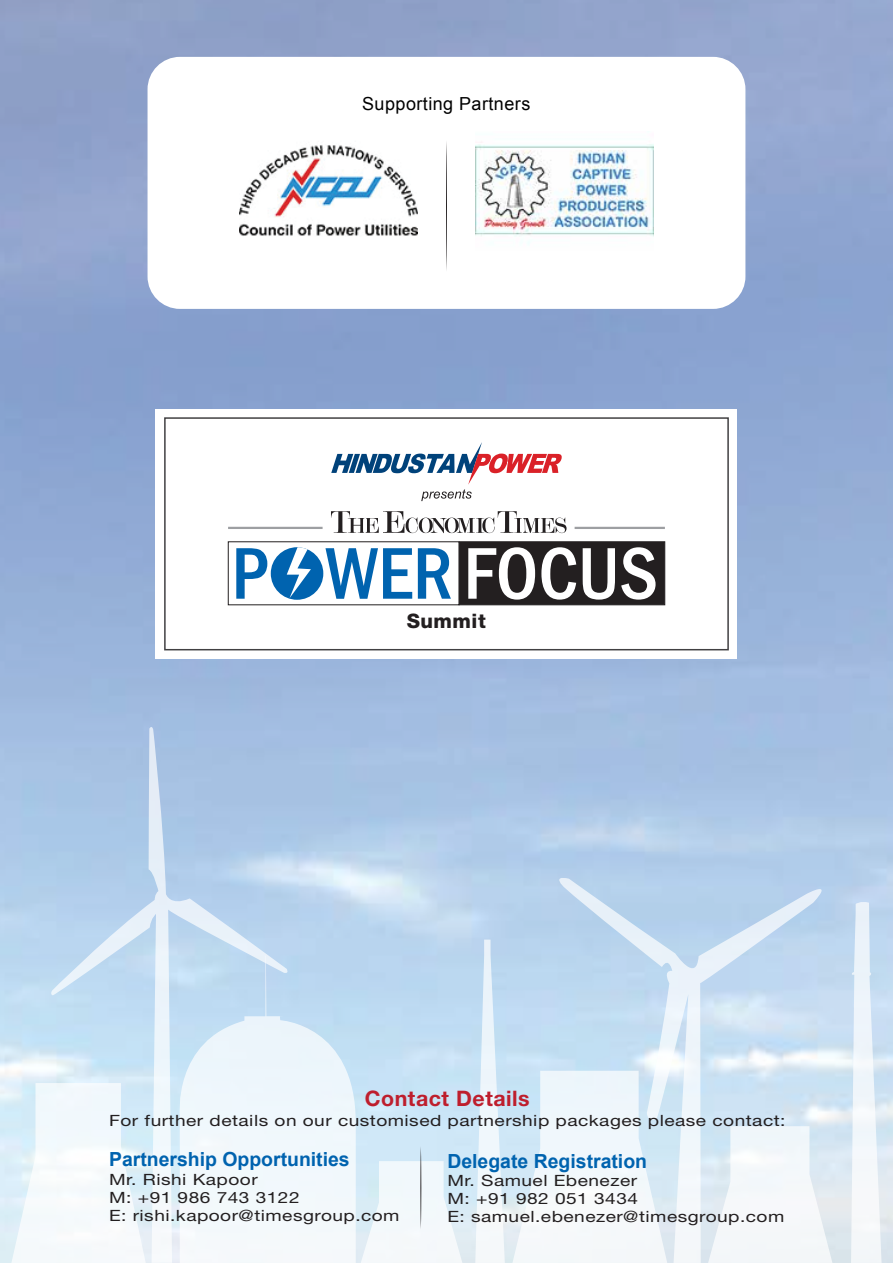
<style>
.page{position:relative;width:893px;height:1263px;background:#fff}
.page>*{position:absolute;margin:0;border:0;box-sizing:border-box;transform-origin:0 0}
.t1{font:700 21.3px "Helvetica Neue LT Std";letter-spacing:.025em;color:#be1e2d}
.t2{font:800 19.95px "Helvetica Neue LT Std";letter-spacing:.025em;color:#231f20}
.t3{font:700 19.5px "Arial";color:#0063af}
.t4{font:18px "Arial";letter-spacing:.025em;color:#000}
.t5{font:15.6px/18.1px "Helvetica Neue LT Std";letter-spacing:.025em;color:#231f20;scale:1.23 1}
</style>
<div class="page">
<svg style="left:11px;top:1083px;width:40px;height:180px"></svg>
<svg style="left:512px;top:1071px;width:47px;height:192px"></svg>
<svg style="left:822px;top:1126px;width:10px;height:137px"></svg>
<svg style="left:475px;top:939px;width:30px;height:324px"></svg>
<svg style="left:559px;top:878px;width:263px;height:385px"></svg>
<svg style="left:51px;top:727px;width:236px;height:536px"></svg>
<svg style="left:180px;top:955px;width:176px;height:308px;fill:#eff7fb"></svg>
<svg style="left:851px;top:902px;width:31px;height:361px"></svg>
<svg style="left:446px;top:142px;width:1px;height:128px"></svg>
<img style="left:476px;top:142px;width:178px;height:103px">
<img style="left:239px;top:145px;width:178px;height:91px">
<svg style="left:361px;top:1146px;width:101px;height:117px"></svg>
<div style="left:164px;top:417px;width:565px;height:233px;border:2px solid #414042"></div>
<div style="left:459px;top:541px;width:206px;height:64px;background:#231f20;border:1px solid #231f20"></div>
<hr style="left:228px;top:527px;width:95px;height:2px;background:#9d9fa2">
<svg style="left:331px;top:511px;width:236px;height:22px"></svg>
<hr style="left:575px;top:527px;width:90px;height:2px;background:#9d9fa2">
<svg style="left:468px;top:547px;width:67px;height:53px"></svg>
<svg style="left:541px;top:547px;width:35px;height:53px"></svg>
<svg style="left:583px;top:548px;width:32px;height:52px"></svg>
<svg style="left:621px;top:547px;width:35px;height:53px"></svg>
<svg style="left:236px;top:548px;width:31px;height:51px"></svg>
<svg style="left:325px;top:548px;width:87px;height:51px"></svg>
<svg style="left:418px;top:548px;width:33px;height:51px"></svg>
<div style="left:271px;top:547px;width:52px;height:53px;background:#0063af;border-radius:50%"></div>
<svg style="left:287px;top:547px;width:24px;height:51px"></svg>
<svg style="left:331px;top:442px;width:231px;height:59px"></svg>
<p class="t4" style="left:362px;top:92px;width:170px">Supporting Partners</p>
<p class="t2" style="left:407px;top:609px;width:81px">Summit</p>
<h1 class="t1" style="left:365px;top:1085px;width:166px">Contact Details</h1>
<p class="t5" style="left:109px;top:1111px;width:551px">For further details on our customised partnership packages please contact:</p>
<p class="t3" style="left:109px;top:1146px;width:242px">Partnership Opportunities</p>
<p class="t5" style="left:109px;top:1170px;width:238px">Mr. Rishi Kapoor<br>M: +91 986 743 3122<br>E: rishi.kapoor@timesgroup.com</p>
<p class="t3" style="left:447px;top:1148px;width:201px">Delegate Registration</p>
<p class="t5" style="left:447px;top:1171px;width:275px">Mr. Samuel Ebenezer<br>M: +91 982 051 3434<br>E: samuel.ebenezer@timesgroup.com</p>
</div>
